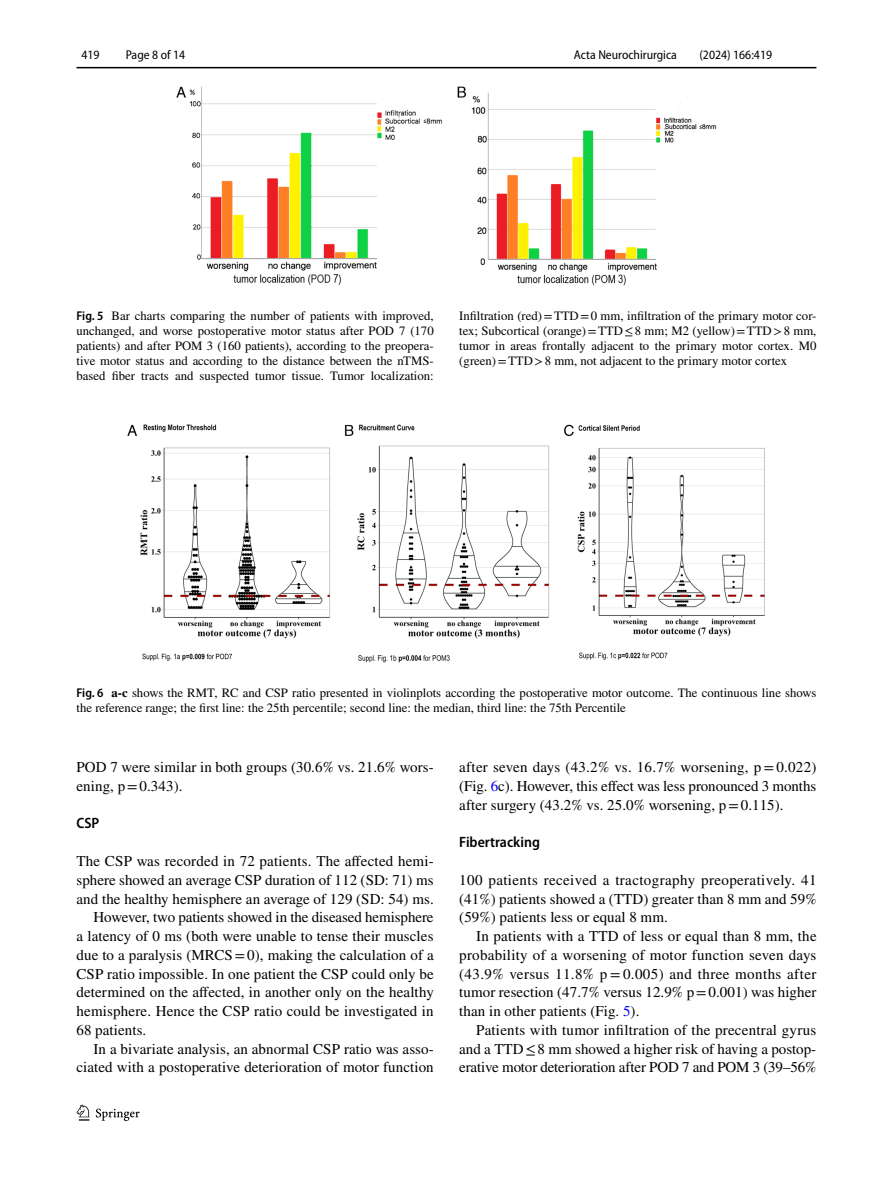
<style>
.page{position:relative;width:893px;height:1187px;background:#fff}
.page>*{position:absolute;margin:0;border:0;box-sizing:border-box;transform-origin:0 0}
.t1{font:15px/18.8px "STIX";letter-spacing:.005em;color:#000;text-align:justify}
.t2{font:600 semi-condensed 15px "Myriad Pro";color:#000}
.t3{font:12.75px/15px "STIX";color:#000;text-align:justify}
.t4{font:semi-condensed 12.75px "Myriad Pro";color:#000}
.s1{font-family:"Myriad Pro";font-weight:600;font-stretch:semi-condensed}
.s2{font-weight:700}
.s3{color:#00f}
</style>
<div class="page">
<hr style="left:77px;top:67px;width:739px;height:1px;background:#000">
<svg style="left:77px;top:1104px;width:12px;height:16px"></svg>
<svg style="left:96px;top:1108px;width:44px;height:12px"></svg>
<img style="left:176px;top:87px;width:540px;height:198px">
<img style="left:128px;top:424px;width:637px;height:238px">
<p class="t4" style="left:82px;top:48px;width:20px">419</p>
<p class="t4" style="left:126px;top:48px;width:61px">Page 8 of 14</p>
<p class="t4" style="left:574px;top:48px;width:105px">Acta Neurochirurgica</p>
<p class="t4" style="left:699px;top:48px;width:74px">(2024) 166:419</p>
<p class="t3" style="left:77px;top:309px;width:359px"><span class="s1">Fig. 5</span> Bar charts comparing the number of patients with improved, unchanged, and worse postoperative motor status after POD 7 (170 patients) and after POM 3 (160 patients), according to the preopera&shy;tive motor status and according to the distance between the nTMS&shy;based fiber tracts and suspected tumor tissue. Tumor localization:</p>
<p class="t3" style="left:459px;top:309px;width:359px">Infiltration (red)=TTD=0 mm, infiltration of the primary motor cor&shy;tex; Subcortical (orange)=TTD≤8 mm; M2 (yellow)=TTD&gt;8 mm, tumor in areas frontally adjacent to the primary motor cortex. M0 (green)=TTD&gt;8 mm, not adjacent to the primary motor cortex</p>
<p class="t3" style="left:77px;top:686px;width:741px"><span class="s1">Fig. 6</span> <span class="s2">a-c</span> shows the RMT, RC and CSP ratio presented in violinplots according the postoperative motor outcome. The continuous line shows the reference range; the first line: the 25th percentile; second line: the median, third line: the 75th Percentile</p>
<p class="t1" style="left:77px;top:758px;width:359px">POD 7 were similar in both groups (30.6% vs. 21.6% wors&shy;ening, p=0.343).</p>
<p class="t2" style="left:77px;top:815px;width:24px">CSP</p>
<p class="t1" style="left:77px;top:852px;width:359px">The CSP was recorded in 72 patients. The affected hemi-</p>
<p class="t1" style="left:77px;top:871px;width:358px">sphere showed an average CSP duration of 112 (SD: 71) ms</p>
<p class="t1" style="left:77px;top:890px;width:359px">and the healthy hemisphere an average of 129 (SD: 54) ms.</p>
<p class="t1" style="left:94px;top:908px;width:341px">However, two patients showed in the diseased hemisphere</p>
<p class="t1" style="left:77px;top:927px;width:358px">a latency of 0 ms (both were unable to tense their muscles</p>
<p class="t1" style="left:77px;top:946px;width:359px">due to a paralysis (MRCS=0), making the calculation of a</p>
<p class="t1" style="left:77px;top:965px;width:359px">CSP ratio impossible. In one patient the CSP could only be</p>
<p class="t1" style="left:77px;top:983px;width:359px">determined on the affected, in another only on the healthy</p>
<p class="t1" style="left:77px;top:1002px;width:359px">hemisphere. Hence the CSP ratio could be investigated in</p>
<p class="t1" style="left:77px;top:1021px;width:71px">68 patients.</p>
<p class="t1" style="left:94px;top:1040px;width:342px">In a bivariate analysis, an abnormal CSP ratio was asso-</p>
<p class="t1" style="left:77px;top:1058px;width:359px">ciated with a postoperative deterioration of motor function</p>
<p class="t1" style="left:459px;top:758px;width:359px">after seven days (43.2% vs. 16.7% worsening, p=0.022) (Fig. <span class="s3">6</span>c). However, this effect was less pronounced 3 months after surgery (43.2% vs. 25.0% worsening, p=0.115).</p>
<p class="t2" style="left:459px;top:833px;width:82px">Fibertracking</p>
<p class="t1" style="left:459px;top:871px;width:359px">100 patients received a tractography preoperatively. 41 (41%) patients showed a (TTD) greater than 8 mm and 59% (59%) patients less or equal 8 mm.</p>
<p class="t1" style="left:459px;top:927px;width:359px;text-indent:17px">In patients with a TTD of less or equal than 8 mm, the probability of a worsening of motor function seven days (43.9% versus 11.8% p = 0.005) and three months after tumor resection (47.7% versus 12.9% p=0.001) was higher than in other patients (Fig. <span class="s3">5</span>).</p>
<p class="t1" style="left:459px;top:1021px;width:359px;text-indent:17px">Patients with tumor infiltration of the precentral gyrus and a TTD≤8 mm showed a higher risk of having a postop&shy;erative motor deterioration after POD 7 and POM 3 (39–56%</p>
</div>
